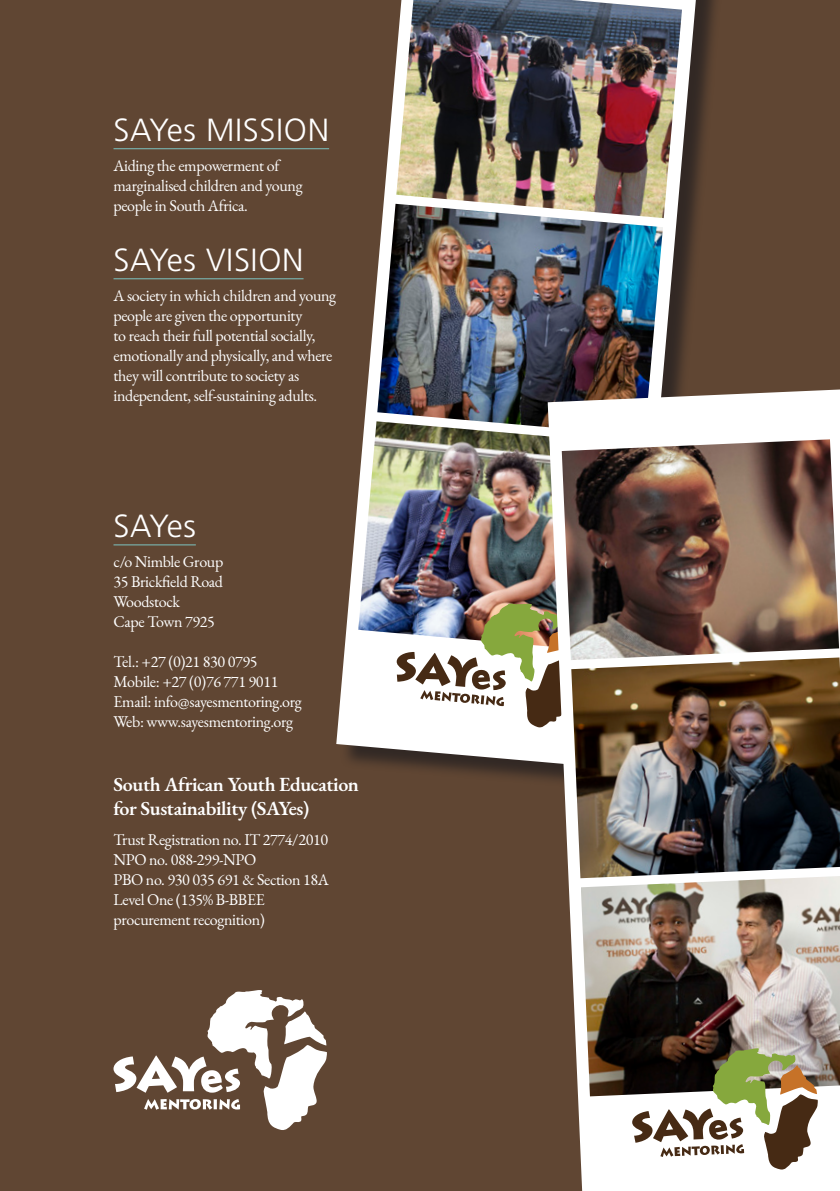
<style>
.page{position:relative;width:840px;height:1191px;background:#fff}
.page>*{position:absolute;margin:0;border:0;box-sizing:border-box;transform-origin:0 0}
.t1{font:300 32px "Frutiger";letter-spacing:.02em;color:#fff}
.SubIntro{font:600 20px/24px "EB Garamond";letter-spacing:-.02em;color:#fff}
.t2{font:16px/20px "EB Garamond";letter-spacing:-.02em;color:#fff}
</style>
<div class="page">
<div style="left:0;top:0;width:839px;height:1191px;background:#604633"></div>
<svg style="left:113px;top:990px;width:214px;height:140px"></svg>
<hr style="left:113px;top:544px;width:83px;height:1px;background:#7dc3c1">
<div style="left:340px;top:0;width:383px;height:794px;background:#231f20;opacity:.75"></div>
<svg style="left:336px;top:0;width:359px;height:769px"></svg>
<img style="left:396px;top:0;width:285px;height:218px">
<img style="left:377px;top:204px;width:285px;height:217px">
<img style="left:358px;top:421px;width:189px;height:232px">
<img style="left:396px;top:602px;width:151px;height:126px">
<svg style="left:547px;top:389px;width:292px;height:802px;fill:#fff"></svg>
<img style="left:561px;top:439px;width:277px;height:221px">
<img style="left:571px;top:657px;width:268px;height:221px">
<img style="left:580px;top:876px;width:259px;height:220px">
<svg style="left:631px;top:1047px;width:186px;height:123px;background:#9a9480"></svg>
<hr style="left:113px;top:148px;width:216px;height:1px;background:#7dc3c1">
<hr style="left:113px;top:278px;width:190px;height:1px;background:#7dc3c1">
<p class="t1" style="left:113px;top:112px;width:217px">SAYes MISSION</p>
<p class="t2" style="left:113px;top:155px;width:190px">Aiding the empowerment of marginalised children and young people in South Africa.</p>
<p class="t1" style="left:113px;top:242px;width:191px">SAYes VISION</p>
<p class="t2" style="left:113px;top:285px;width:224px">A society in which children and young people are given the opportunity<br>to reach their full potential socially, emotionally and physically, and where they will contribute to society as independent, self-sustaining adults.</p>
<p class="t1" style="left:113px;top:508px;width:84px">SAYes</p>
<p class="t2" style="left:113px;top:551px;width:111px">c/o Nimble Group</p>
<p class="t2" style="left:113px;top:571px;width:111px">35 Brickfield Road</p>
<p class="t2" style="left:113px;top:591px;width:68px">Woodstock</p>
<p class="t2" style="left:113px;top:611px;width:103px">Cape Town 7925</p>
<p class="t2" style="left:113px;top:651px;width:145px">Tel.: +27 (0)21 830 0795</p>
<p class="t2" style="left:113px;top:671px;width:166px">Mobile: +27 (0)76 771 9011</p>
<p class="t2" style="left:113px;top:691px;width:190px">Email: info@sayesmentoring.org</p>
<p class="t2" style="left:113px;top:711px;width:181px">Web: www.sayesmentoring.org</p>
<p class="SubIntro" style="left:113px;top:772px;width:247px">South African Youth Education for Sustainability (SAYes)</p>
<p class="t2" style="left:113px;top:829px;width:216px">Trust Registration no. IT 2774/2010</p>
<p class="t2" style="left:113px;top:849px;width:144px">NPO no. 088-299-NPO</p>
<p class="t2" style="left:113px;top:869px;width:217px">PBO no. 930 035 691 &amp; Section 18A</p>
<p class="t2" style="left:113px;top:889px;width:153px">Level One (135% B-BBEE procurement recognition)</p>
</div>
